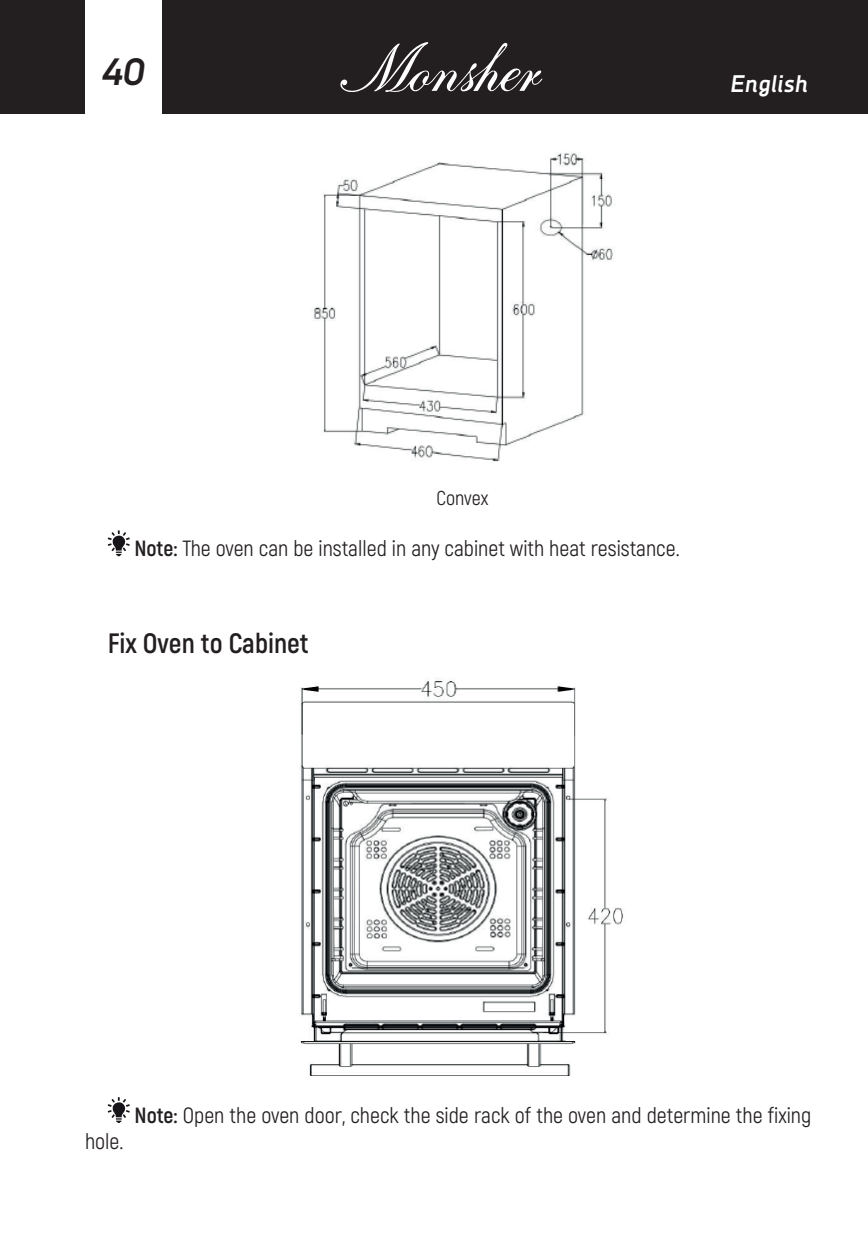
<style>
.page{position:relative;width:868px;height:1248px;background:#fff}
.page>*{position:absolute;margin:0;border:0;box-sizing:border-box;transform-origin:0 0}
.t1{font:italic 700 38px "Decima Nova Pro";color:#231f20}
.t2{font:700 28px "Akrobat";color:#231f20}
.t3{font:italic 700 24px "Decima Nova Pro";color:#fff}
.t4{font:22px "Akrobat";color:#231f20}
.t5{font:20px "Akrobat";color:#231f20}
.s1{font-weight:700}
</style>
<div class="page">
<div style="left:0;top:0;width:867px;height:113px;background:#231f20"></div>
<hr style="left:867px;top:0;width:1px;height:113px;background:#231f20">
<div style="left:85px;top:0;width:77px;height:119px;background:#fff"></div>
<svg style="left:340px;top:42px;width:202px;height:50px"></svg>
<img style="left:314px;top:153px;width:299px;height:309px">
<svg style="left:108px;top:530px;width:22px;height:26px"></svg>
<img style="left:299px;top:679px;width:324px;height:397px">
<svg style="left:108px;top:1097px;width:22px;height:25px"></svg>
<h1 class="t1" style="left:101px;top:50px;width:46px">40</h1>
<p class="t3" style="left:729px;top:70px;width:79px">English</p>
<p class="t5" style="left:436px;top:485px;width:53px">Convex</p>
<p class="t4" style="left:134px;top:535px;width:546px"><span class="s1">Note:</span> The oven can be installed in any cabinet with heat resistance.</p>
<p class="t2" style="left:108px;top:625px;width:202px">Fix Oven to Cabinet</p>
<p class="t4" style="left:85px;top:1128px;width:40px">hole.</p>
<p class="t4" style="left:134px;top:1101px;width:678px"><span class="s1">Note:</span> Open the oven door, check the side rack of the oven and determine the fixing</p>
</div>
